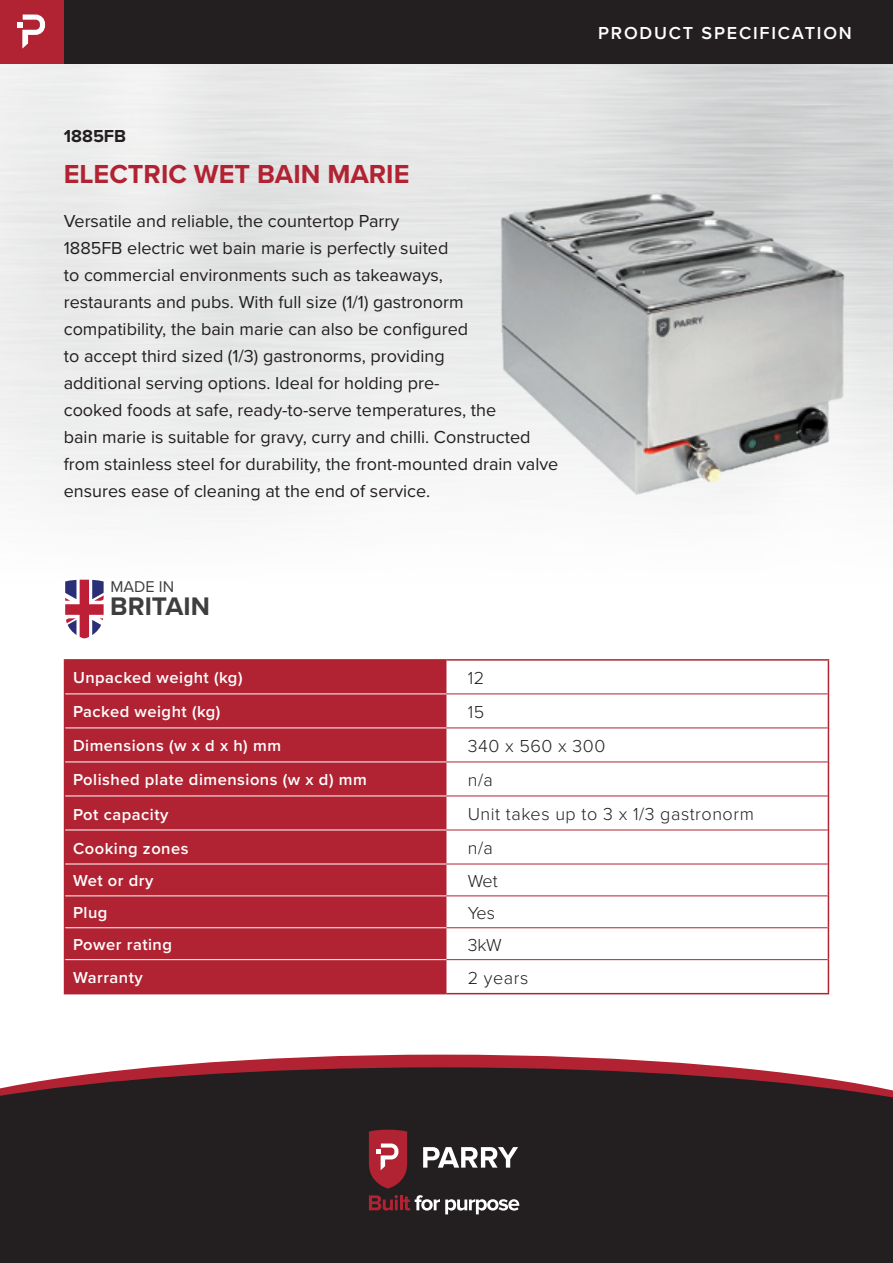
<style>
.page{position:relative;width:893px;height:1263px;background:#fff}
.page>*{position:absolute;margin:0;border:0;box-sizing:border-box;transform-origin:0 0}
.t1{font:700 27px "Proxima Nova";color:#b12332}
.t2{font:700 26.4px "Proxima Nova";color:#3e3e3f}
.t3{font:18px/27px "Proxima Nova";color:#231f20}
.t4{font:300 18px "Proxima Nova";letter-spacing:.03em;color:#231f20}
.t5{font:600 18px "Proxima Nova";letter-spacing:.1em;color:#fff}
.t6{font:700 18px "Proxima Nova";color:#231f20}
.t7{font:600 16.5px "Proxima Nova";letter-spacing:.03em;color:#fff}
.t8{font:16.2px "Proxima Nova";color:#3e3e3f}
</style>
<div class="page">
<div style="left:0;top:1100px;width:893px;height:163px;background:#231f20"></div>
<svg style="left:0;top:1054px;width:893px;height:46px"></svg>
<div style="left:65px;top:661px;width:381px;height:332px;background:#b12332"></div>
<hr style="left:64px;top:659px;width:382px;height:2px;background:#b12332">
<hr style="left:64px;top:661px;width:1px;height:33px;background:#b12332">
<hr style="left:446px;top:659px;width:383px;height:2px;background:#b12332">
<hr style="left:828px;top:661px;width:1px;height:33px;background:#b12332">
<hr style="left:64px;top:694px;width:1px;height:34px;background:#b12332">
<hr style="left:828px;top:694px;width:1px;height:34px;background:#b12332">
<hr style="left:64px;top:728px;width:1px;height:34px;background:#b12332">
<hr style="left:828px;top:728px;width:1px;height:34px;background:#b12332">
<hr style="left:64px;top:762px;width:1px;height:34px;background:#b12332">
<hr style="left:828px;top:762px;width:1px;height:34px;background:#b12332">
<hr style="left:64px;top:796px;width:1px;height:34px;background:#b12332">
<hr style="left:64px;top:830px;width:1px;height:34px;background:#b12332">
<hr style="left:828px;top:830px;width:1px;height:34px;background:#b12332">
<hr style="left:64px;top:864px;width:1px;height:32px;background:#b12332">
<hr style="left:64px;top:896px;width:1px;height:32px;background:#b12332">
<hr style="left:64px;top:928px;width:1px;height:32px;background:#b12332">
<hr style="left:64px;top:960px;width:1px;height:33px;background:#b12332">
<hr style="left:828px;top:960px;width:1px;height:33px;background:#b12332">
<hr style="left:64px;top:993px;width:382px;height:1px;background:#b12332">
<hr style="left:446px;top:993px;width:383px;height:1px;background:#b12332">
<hr style="left:65px;top:693px;width:381px;height:1px;background:#fff">
<hr style="left:65px;top:727px;width:381px;height:1px;background:#fff">
<hr style="left:65px;top:761px;width:381px;height:1px;background:#fff">
<hr style="left:65px;top:795px;width:381px;height:1px;background:#fff">
<hr style="left:65px;top:830px;width:381px;height:1px;background:#fff">
<hr style="left:65px;top:864px;width:381px;height:1px;background:#fff">
<hr style="left:65px;top:895px;width:381px;height:1px;background:#fff">
<hr style="left:65px;top:927px;width:381px;height:1px;background:#fff">
<hr style="left:65px;top:959px;width:381px;height:1px;background:#fff">
<hr style="left:446px;top:693px;width:382px;height:1px;background:#b12332">
<hr style="left:446px;top:727px;width:382px;height:1px;background:#b12332">
<hr style="left:446px;top:761px;width:382px;height:1px;background:#b12332">
<hr style="left:446px;top:830px;width:382px;height:1px;background:#b12332">
<hr style="left:446px;top:959px;width:382px;height:1px;background:#b12332">
<hr style="left:446px;top:795px;width:382px;height:1px;background:#b12332">
<hr style="left:446px;top:864px;width:382px;height:1px;background:#b12332">
<hr style="left:446px;top:895px;width:382px;height:1px;background:#b12332">
<hr style="left:446px;top:927px;width:382px;height:1px;background:#b12332">
<hr style="left:828px;top:796px;width:1px;height:34px;background:#b12332">
<hr style="left:828px;top:864px;width:1px;height:32px;background:#b12332">
<hr style="left:828px;top:896px;width:1px;height:32px;background:#b12332">
<hr style="left:828px;top:928px;width:1px;height:32px;background:#b12332">
<div style="left:0;top:0;width:893px;height:64px;background:#231f20"></div>
<div style="left:0;top:0;width:64px;height:64px;background:#b12332"></div>
<svg style="left:17px;top:15px;width:28px;height:33px"></svg>
<svg style="left:423px;top:1147px;width:95px;height:20px"></svg>
<svg style="left:369px;top:1130px;width:38px;height:58px;background:#a93844"></svg>
<svg style="left:369px;top:1195px;width:150px;height:19px"></svg>
<svg style="left:65px;top:579px;width:39px;height:60px"></svg>
<img style="left:490px;top:175px;width:361px;height:338px">
<p class="t6" style="left:64px;top:125px;width:64px">1885FB</p>
<h1 class="t1" style="left:64px;top:158px;width:347px">ELECTRIC WET BAIN MARIE</h1>
<p class="t3" style="left:64px;top:208px;width:496px">Versatile and reliable, the countertop Parry<br>1885FB electric wet bain marie is perfectly suited<br>to commercial environments such as takeaways,<br>restaurants and pubs. With full size (1/1) gastronorm compatibility, the bain marie can also be configured<br>to accept third sized (1/3) gastronorms, providing<br>additional serving options. Ideal for holding pre-<br>cooked foods at safe, ready-to-serve temperatures, the<br>bain marie is suitable for gravy, curry and chilli. Constructed from stainless steel for durability, the front-mounted drain valve ensures ease of cleaning at the end of service.</p>
<p class="t8" style="left:111px;top:577px;width:65px">MADE IN</p>
<h2 class="t2" style="left:110px;top:590px;width:101px">BRITAIN</h2>
<p class="t5" style="left:598px;top:22px;width:255px">PRODUCT SPECIFICATION</p>
<p class="t7" style="left:73px;top:668px;width:171px">Unpacked weight (kg)</p>
<p class="t4" style="left:468px;top:667px;width:18px">12</p>
<p class="t7" style="left:73px;top:702px;width:149px">Packed weight (kg)</p>
<p class="t4" style="left:468px;top:701px;width:18px">15</p>
<p class="t7" style="left:73px;top:736px;width:210px">Dimensions (w x d x h) mm</p>
<p class="t4" style="left:468px;top:735px;width:139px">340 x 560 x 300</p>
<p class="t7" style="left:73px;top:770px;width:295px">Polished plate dimensions (w x d) mm</p>
<p class="t4" style="left:468px;top:769px;width:27px">n/a</p>
<p class="t7" style="left:73px;top:804px;width:97px">Pot capacity</p>
<p class="t4" style="left:468px;top:803px;width:288px">Unit takes up to 3 x 1/3 gastronorm</p>
<p class="t7" style="left:73px;top:838px;width:117px">Cooking zones</p>
<p class="t4" style="left:468px;top:837px;width:27px">n/a</p>
<p class="t7" style="left:73px;top:871px;width:82px">Wet or dry</p>
<p class="t4" style="left:468px;top:870px;width:32px">Wet</p>
<p class="t7" style="left:73px;top:903px;width:36px">Plug</p>
<p class="t4" style="left:468px;top:902px;width:29px">Yes</p>
<p class="t7" style="left:73px;top:935px;width:101px">Power rating</p>
<p class="t4" style="left:468px;top:934px;width:36px">3kW</p>
<p class="t7" style="left:73px;top:968px;width:71px">Warranty</p>
<p class="t4" style="left:468px;top:967px;width:62px">2 years</p>
</div>
